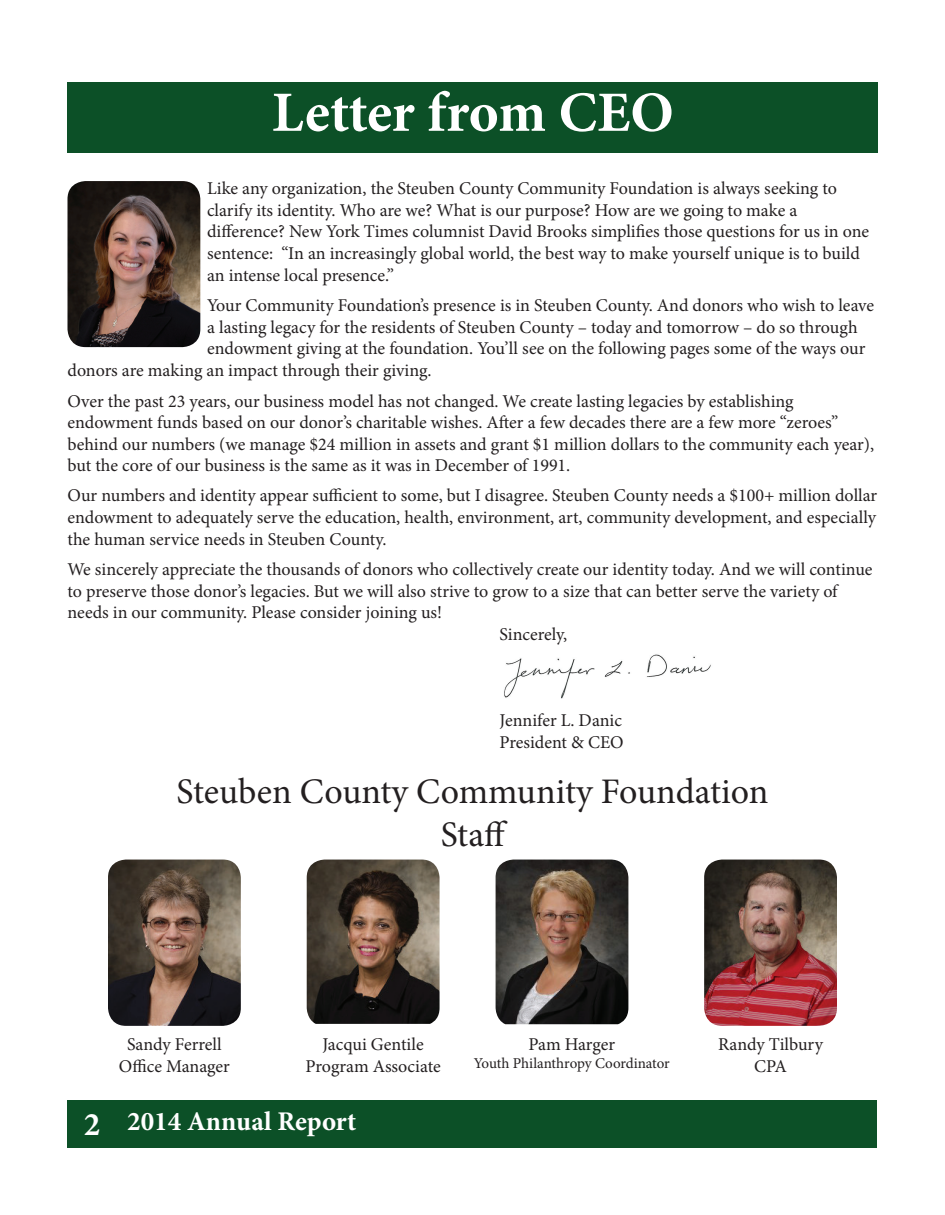
<style>
.page{position:relative;width:945px;height:1215px;background:#fff}
.page>*{position:absolute;margin:0;border:0;box-sizing:border-box;transform-origin:0 0}
.t1{font:700 57px "Minion Pro";letter-spacing:-.005em;color:#fff}
.t2{font:36px/43.2px "Minion Pro";color:#231f20;text-align:center}
.t3{font:700 27px "Minion Pro";color:#fff}
.t4{font:18px/21.6px "Minion Pro";color:#231f20}
.t5{font:15px "Minion Pro";letter-spacing:-.005em;color:#231f20}
.s1{font-size:33px}
</style>
<div class="page">
<img style="left:68px;top:181px;width:132px;height:166px">
<div style="left:68px;top:1100px;width:810px;height:48px;background:#0c5027"></div>
<div style="left:68px;top:83px;width:810px;height:70px;background:#0c5027"></div>
<img style="left:307px;top:860px;width:133px;height:164px">
<img style="left:108px;top:860px;width:133px;height:166px">
<img style="left:496px;top:860px;width:132px;height:164px">
<img style="left:704px;top:860px;width:133px;height:166px">
<img style="left:504px;top:654px;width:207px;height:45px">
<h1 class="t1" style="left:272px;top:72px;width:403px">Letter from CEO</h1>
<p class="t4" style="left:207px;top:178px;width:664px">Like any organization, the Steuben County Community Foundation is always seeking to clarify its identity. Who are we? What is our purpose? How are we going to make a difference? New York Times columnist David Brooks simplifies those questions for us in one sentence: “In an increasingly global world, the best way to make yourself unique is to build an intense local presence.”</p>
<p class="t4" style="left:207px;top:295px;width:669px">Your Community Foundation’s presence is in Steuben County. And donors who wish to leave</p>
<p class="t4" style="left:207px;top:316px;width:652px">a lasting legacy for the residents of Steuben County – today and tomorrow – do so through</p>
<p class="t4" style="left:207px;top:338px;width:660px">endowment giving at the foundation. You’ll see on the following pages some of the ways our</p>
<p class="t4" style="left:68px;top:359px;width:366px">donors are making an impact through their giving.</p>
<p class="t4" style="left:68px;top:390px;width:808px">Over the past 23 years, our business model has not changed. We create lasting legacies by establishing endowment funds based on our donor’s charitable wishes. After a few decades there are a few more “zeroes” behind our numbers (we manage $24 million in assets and grant $1 million dollars to the community each year), but the core of our business is the same as it was in December of 1991.</p>
<p class="t4" style="left:68px;top:485px;width:811px;text-align:justify">Our numbers and identity appear sufficient to some, but I disagree. Steuben County needs a $100+ million dollar endowment to adequately serve the education, health, environment, art, community development, and especially the human service needs in Steuben County.</p>
<p class="t4" style="left:68px;top:559px;width:807px">We sincerely appreciate the thousands of donors who collectively create our identity today. And we will continue</p>
<p class="t4" style="left:68px;top:580px;width:772px">to preserve those donor’s legacies. But we will also strive to grow to a size that can better serve the variety of</p>
<p class="t4" style="left:68px;top:602px;width:376px">needs in our community. Please consider joining us!</p>
<p class="t4" style="left:500px;top:623px;width:69px">Sincerely,</p>
<p class="t4" style="left:500px;top:710px;width:126px">Jennifer L. Danic<br>President &amp; CEO</p>
<h2 class="t2" style="left:177px;top:770px;width:593px">Steuben County Community Foundation<br>Staff</h2>
<p class="t4" style="left:119px;top:1034px;width:112px;text-align:center">Sandy Ferrell<br>Office Manager</p>
<h3 class="t3" style="left:84px;top:1103px;width:274px"><span class="s1">2</span> 2014 Annual Report</h3>
<p class="t4" style="left:306px;top:1034px;width:137px;text-align:center">Jacqui Gentile<br>Program Associate</p>
<p class="t4" style="left:529px;top:1034px;width:88px">Pam Harger</p>
<p class="t5" style="left:474px;top:1054px;width:197px">Youth Philanthropy Coordinator</p>
<p class="t4" style="left:718px;top:1034px;width:106px;text-align:center">Randy Tilbury<br>CPA</p>
</div>
